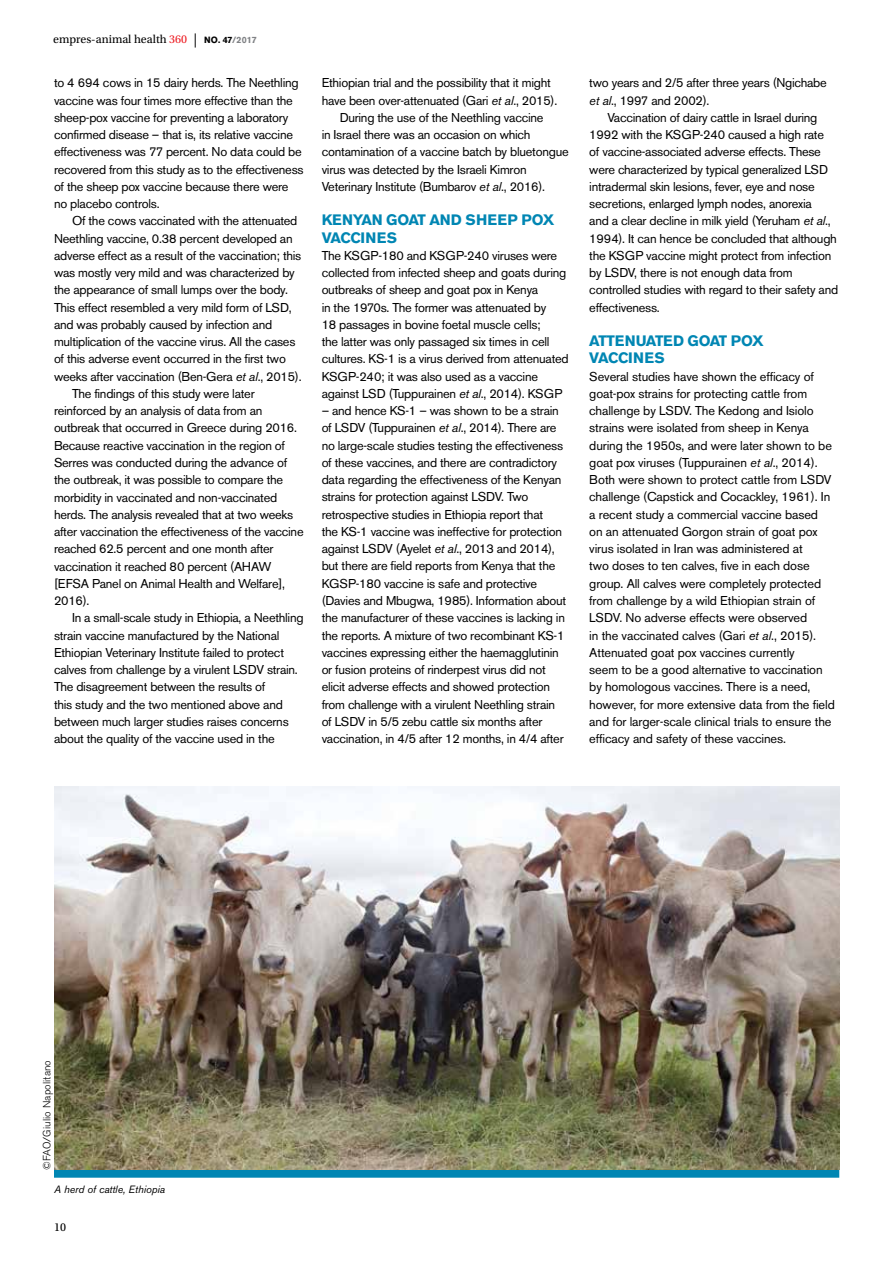
<style>
.page{position:relative;width:893px;height:1263px;background:#fff}
.page>*{position:absolute;margin:0;border:0;box-sizing:border-box;transform-origin:0 0}
.t1{font:700 15px/17.2px "Akzidenz Grotesk BE";color:#0086b3}
.t2{font:700 15px/17.2px "Akzidenz Grotesk BE";letter-spacing:-.02em;color:#0086b3}
.t3{font:12.75px/17.2px "Akzidenz Grotesk BE";letter-spacing:-.02em;color:#000}
.t4{font:12px "Utopia Std";color:#000}
.t5{font:italic 10.5px "Akzidenz Grotesk BE";color:#000}
.t6{font:300 10.5px "Akzidenz Grotesk BE";letter-spacing:.01em;color:#000}
.s1{color:#ed1d24}
.s2{font-size:15px}
.s3{font-family:"Akzidenz Grotesk BE";font-weight:700;font-size:9px}
.s4{font-family:"Akzidenz Grotesk BE";font-weight:700;font-size:9px;color:#808285}
.s5{font-style:italic}
</style>
<div class="page">
<div style="left:54px;top:1169px;width:785px;height:9px;background:#0086b3"></div>
<img style="left:54px;top:787px;width:785px;height:382px">
<p class="t4" style="left:53px;top:32px;width:205px">empres-animal health <span class="s1">360</span> <span class="s2">|</span> <span class="s3">NO. 47</span><span class="s4">/2017</span></p>
<p class="t3" style="left:54px;top:74px;width:251px">to 4 694 cows in 15 dairy herds. The Neethling vaccine was four times more effective than the sheep-pox vaccine for preventing a laboratory confirmed disease – that is, its relative vaccine effectiveness was 77 percent. No data could be recovered from this study as to the effectiveness of the sheep pox vaccine because there were no placebo controls.</p>
<p class="t3" style="left:72px;top:212px;width:227px">Of the cows vaccinated with the attenuated</p>
<p class="t3" style="left:54px;top:230px;width:240px">Neethling vaccine, 0.38 percent developed an</p>
<p class="t3" style="left:54px;top:247px;width:249px">adverse effect as a result of the vaccination; this</p>
<p class="t3" style="left:54px;top:264px;width:242px">was mostly very mild and was characterized by</p>
<p class="t3" style="left:54px;top:281px;width:235px">the appearance of small lumps over the body.</p>
<p class="t3" style="left:54px;top:299px;width:239px">This effect resembled a very mild form of LSD,</p>
<p class="t3" style="left:54px;top:316px;width:220px">and was probably caused by infection and</p>
<p class="t3" style="left:54px;top:333px;width:243px">multiplication of the vaccine virus. All the cases</p>
<p class="t3" style="left:54px;top:350px;width:233px">of this adverse event occurred in the first two</p>
<p class="t3" style="left:54px;top:368px;width:249px">weeks after vaccination (Ben-Gera <span class="s5">et al</span>., 2015).</p>
<p class="t3" style="left:72px;top:385px;width:184px">The findings of this study were later</p>
<p class="t3" style="left:54px;top:402px;width:210px">reinforced by an analysis of data from an</p>
<p class="t3" style="left:54px;top:419px;width:245px">outbreak that occurred in Greece during 2016.</p>
<p class="t3" style="left:54px;top:437px;width:233px">Because reactive vaccination in the region of</p>
<p class="t3" style="left:54px;top:454px;width:235px">Serres was conducted during the advance of</p>
<p class="t3" style="left:54px;top:471px;width:231px">the outbreak, it was possible to compare the</p>
<p class="t3" style="left:54px;top:488px;width:225px">morbidity in vaccinated and non-vaccinated</p>
<p class="t3" style="left:54px;top:506px;width:241px">herds. The analysis revealed that at two weeks</p>
<p class="t3" style="left:54px;top:523px;width:251px">after vaccination the effectiveness of the vaccine</p>
<p class="t3" style="left:54px;top:540px;width:221px">reached 62.5 percent and one month after</p>
<p class="t3" style="left:54px;top:557px;width:219px">vaccination it reached 80 percent (AHAW</p>
<p class="t3" style="left:54px;top:575px;width:233px">[EFSA Panel on Animal Health and Welfare],</p>
<p class="t3" style="left:54px;top:592px;width:37px">2016).</p>
<p class="t3" style="left:72px;top:609px;width:233px">In a small-scale study in Ethiopia, a Neethling</p>
<p class="t3" style="left:54px;top:626px;width:227px">strain vaccine manufactured by the National</p>
<p class="t3" style="left:54px;top:644px;width:232px">Ethiopian Veterinary Institute failed to protect</p>
<p class="t3" style="left:54px;top:661px;width:245px">calves from challenge by a virulent LSDV strain.</p>
<p class="t3" style="left:54px;top:678px;width:213px">The disagreement between the results of</p>
<p class="t3" style="left:54px;top:695px;width:230px">this study and the two mentioned above and</p>
<p class="t3" style="left:54px;top:713px;width:236px">between much larger studies raises concerns</p>
<p class="t3" style="left:54px;top:730px;width:222px">about the quality of the vaccine used in the</p>
<p class="t3" style="left:322px;top:74px;width:231px">Ethiopian trial and the possibility that it might</p>
<p class="t3" style="left:322px;top:92px;width:237px">have been over-attenuated (Gari <span class="s5">et al</span>., 2015).</p>
<p class="t3" style="left:340px;top:109px;width:205px">During the use of the Neethling vaccine</p>
<p class="t3" style="left:322px;top:126px;width:210px">in Israel there was an occasion on which</p>
<p class="t3" style="left:322px;top:143px;width:249px">contamination of a vaccine batch by bluetongue</p>
<p class="t3" style="left:322px;top:161px;width:206px">virus was detected by the Israeli Kimron</p>
<p class="t3" style="left:322px;top:178px;width:225px">Veterinary Institute (Bumbarov <span class="s5">et al</span>., 2016).</p>
<p class="t1" style="left:322px;top:212px;width:234px">KENYAN GOAT AND SHEEP POX<br>VACCINES</p>
<p class="t3" style="left:322px;top:247px;width:249px">The KSGP-180 and KSGP-240 viruses were collected from infected sheep and goats during outbreaks of sheep and goat pox in Kenya<br>in the 1970s. The former was attenuated by<br>18 passages in bovine foetal muscle cells;<br>the latter was only passaged six times in cell cultures. KS-1 is a virus derived from attenuated KSGP-240; it was also used as a vaccine against LSD (Tuppurainen <span class="s5">et al</span>., 2014). KSGP</p>
<p class="t3" style="left:322px;top:402px;width:246px">– and hence KS-1 – was shown to be a strain of LSDV (Tuppurainen <span class="s5">et al</span>., 2014). There are no large-scale studies testing the effectiveness of these vaccines, and there are contradictory data regarding the effectiveness of the Kenyan strains for protection against LSDV. Two retrospective studies in Ethiopia report that<br>the KS-1 vaccine was ineffective for protection against LSDV (Ayelet <span class="s5">et al</span>., 2013 and 2014), but there are field reports from Kenya that the KGSP-180 vaccine is safe and protective (Davies and Mbugwa, 1985). Information about the manufacturer of these vaccines is lacking in the reports. A mixture of two recombinant KS-1 vaccines expressing either the haemagglutinin or fusion proteins of rinderpest virus did not elicit adverse effects and showed protection from challenge with a virulent Neethling strain of LSDV in 5/5 zebu cattle six months after vaccination, in 4/5 after 12 months, in 4/4 after</p>
<p class="t3" style="left:589px;top:74px;width:239px">two years and 2/5 after three years (Ngichabe <span class="s5">et al</span>., 1997 and 2002).</p>
<p class="t3" style="left:589px;top:109px;width:250px;text-indent:18px">Vaccination of dairy cattle in Israel during 1992 with the KSGP-240 caused a high rate<br>of vaccine-associated adverse effects. These were characterized by typical generalized LSD intradermal skin lesions, fever, eye and nose secretions, enlarged lymph nodes, anorexia<br>and a clear decline in milk yield (Yeruham <span class="s5">et al</span>., 1994). It can hence be concluded that although the KSGP vaccine might protect from infection by LSDV, there is not enough data from controlled studies with regard to their safety and effectiveness.</p>
<p class="t2" style="left:589px;top:332px;width:176px">ATTENUATED GOAT POX<br>VACCINES</p>
<p class="t3" style="left:589px;top:368px;width:247px">Several studies have shown the efficacy of goat-pox strains for protecting cattle from challenge by LSDV. The Kedong and Isiolo strains were isolated from sheep in Kenya during the 1950s, and were later shown to be goat pox viruses (Tuppurainen <span class="s5">et al</span>., 2014).<br>Both were shown to protect cattle from LSDV challenge (Capstick and Cocackley, 1961). In a recent study a commercial vaccine based<br>on an attenuated Gorgon strain of goat pox virus isolated in Iran was administered at<br>two doses to ten calves, five in each dose group. All calves were completely protected from challenge by a wild Ethiopian strain of LSDV. No adverse effects were observed<br>in the vaccinated calves (Gari <span class="s5">et al</span>., 2015).<br>Attenuated goat pox vaccines currently<br>seem to be a good alternative to vaccination by homologous vaccines. There is a need, however, for more extensive data from the field and for larger-scale clinical trials to ensure the efficacy and safety of these vaccines.</p>
<p class="t6" style="left:41px;top:1170px;width:112px;rotate:-90deg">©FAO/Giulio Napolitano</p>
<p class="t5" style="left:54px;top:1182px;width:113px">A herd of cattle, Ethiopia</p>
<p class="t4" style="left:54px;top:1221px;width:14px">10</p>
</div>
